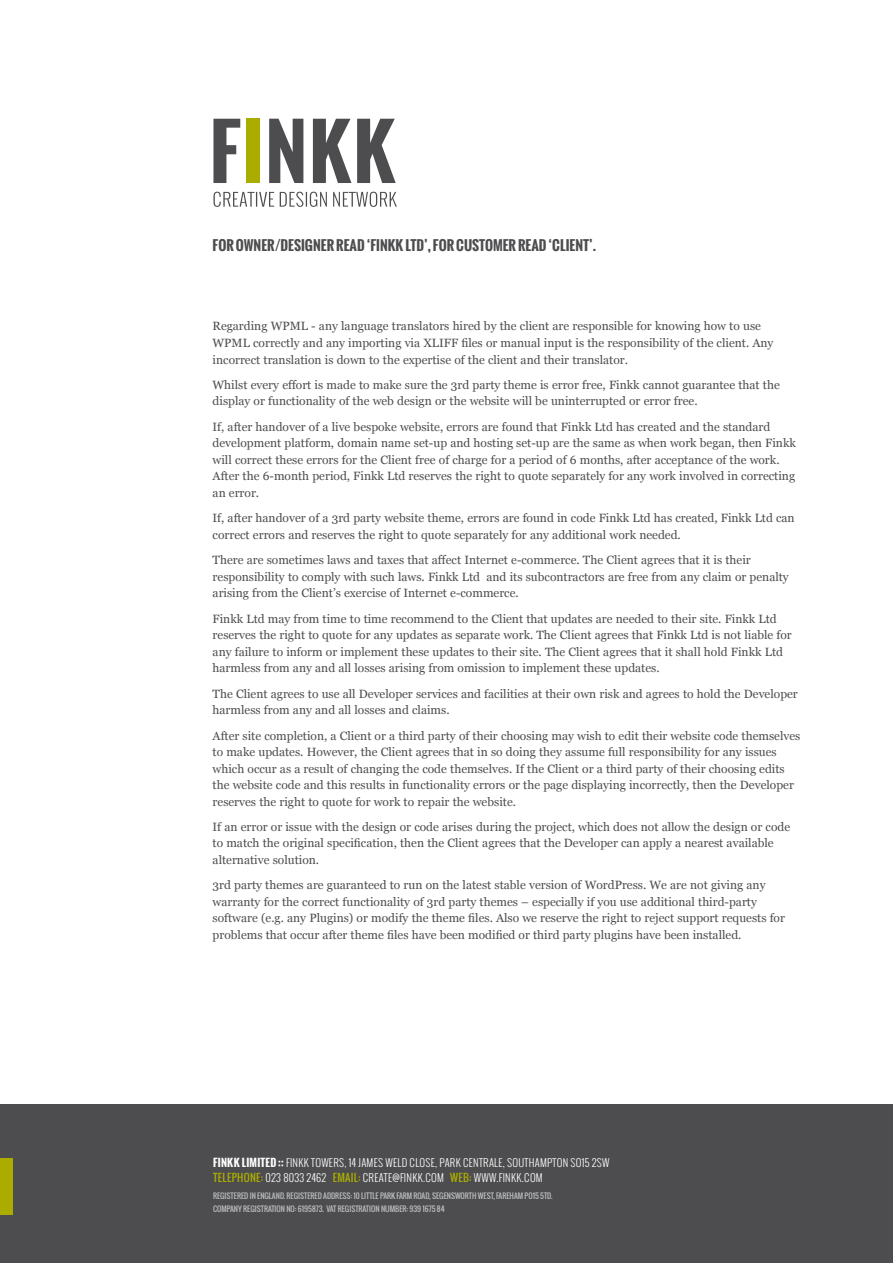
<style>
.page{position:relative;width:893px;height:1263px;background:#fff}
.page>*{position:absolute;margin:0;border:0;box-sizing:border-box;transform-origin:0 0}
.t1{font:700 13.5px "Oswald";color:#4d4d4f}
.t2{font:12px/16.5px "Georgia";color:#4d4d4f}
.t3{font:300 10.5px/15px "Oswald";letter-spacing:.025em;color:#fff}
.t4{font:700 10.5px "Oswald";color:#fff}
.t5{font:7.5px/13.5px "Oswald";color:#bcbec0}
.s1{font-weight:700}
.s2{font-weight:400;color:#aaad00}
</style>
<div class="page">
<svg style="left:269px;top:119px;width:127px;height:64px"></svg>
<div style="left:247px;top:119px;width:13px;height:64px;background:#aaad00"></div>
<svg style="left:213px;top:119px;width:27px;height:64px"></svg>
<svg style="left:213px;top:192px;width:184px;height:15px"></svg>
<div style="left:0;top:1104px;width:893px;height:159px;background:#4d4d4f"></div>
<div style="left:0;top:1158px;width:13px;height:56px;background:#aaad00"></div>
<p class="t1" style="left:213px;top:235px;width:385px">FOR OWNER/DESIGNER READ ‘FINKK LTD’, FOR CUSTOMER READ ‘CLIENT’.</p>
<p class="t2" style="left:213px;top:318px;width:562px">Regarding WPML - any language translators hired by the client are responsible for knowing how to use<br>WPML correctly and any importing via XLIFF files or manual input is the responsibility of the client. Any incorrect translation is down to the expertise of the client and their translator.</p>
<p class="t2" style="left:213px;top:376px;width:569px">Whilst every effort is made to make sure the 3rd party theme is error free, Finkk cannot guarantee that the display or functionality of the web design or the website will be uninterrupted or error free.</p>
<p class="t2" style="left:213px;top:418px;width:585px">If, after handover of a live bespoke website, errors are found that Finkk Ltd has created and the standard development platform, domain name set-up and hosting set-up are the same as when work began, then Finkk will correct these errors for the Client free of charge for a period of 6 months, after acceptance of the work.<br>After the 6-month period, Finkk Ltd reserves the right to quote separately for any work involved in correcting an error.</p>
<p class="t2" style="left:213px;top:509px;width:584px">If, after handover of a 3rd party website theme, errors are found in code Finkk Ltd has created, Finkk Ltd can correct errors and reserves the right to quote separately for any additional work needed.</p>
<p class="t2" style="left:213px;top:551px;width:578px">There are sometimes laws and taxes that affect Internet e-commerce. The Client agrees that it is their responsibility to comply with such laws. Finkk Ltd and its subcontractors are free from any claim or penalty arising from the Client’s exercise of Internet e-commerce.</p>
<p class="t2" style="left:213px;top:610px;width:581px">Finkk Ltd may from time to time recommend to the Client that updates are needed to their site. Finkk Ltd reserves the right to quote for any updates as separate work. The Client agrees that Finkk Ltd is not liable for any failure to inform or implement these updates to their site. The Client agrees that it shall hold Finkk Ltd harmless from any and all losses arising from omission to implement these updates.</p>
<p class="t2" style="left:213px;top:685px;width:587px">The Client agrees to use all Developer services and facilities at their own risk and agrees to hold the Developer harmless from any and all losses and claims.</p>
<p class="t2" style="left:213px;top:727px;width:589px">After site completion, a Client or a third party of their choosing may wish to edit their website code themselves to make updates. However, the Client agrees that in so doing they assume full responsibility for any issues which occur as a result of changing the code themselves. If the Client or a third party of their choosing edits the website code and this results in functionality errors or the page displaying incorrectly, then the Developer reserves the right to quote for work to repair the website.</p>
<p class="t2" style="left:213px;top:818px;width:579px">If an error or issue with the design or code arises during the project, which does not allow the design or code to match the original specification, then the Client agrees that the Developer can apply a nearest available alternative solution.</p>
<p class="t2" style="left:213px;top:876px;width:574px">3rd party themes are guaranteed to run on the latest stable version of WordPress. We are not giving any warranty for the correct functionality of 3rd party themes – especially if you use additional third-party software (e.g. any Plugins) or modify the theme files. Also we reserve the right to reject support requests for problems that occur after theme files have been modified or third party plugins have been installed.</p>
<p class="t4" style="left:213px;top:1155px;width:12px">FINKK</p>
<p class="t4" style="left:242px;top:1155px;width:11px">LIMITED</p>
<p class="t3" style="left:213px;top:1155px;width:391px;text-indent:65px"><span class="s1">::</span> FINKK TOWERS, 14 JAMES WELD CLOSE, PARK CENTRALE, SOUTHAMPTON SO15 2SW<br><span class="s2">TELEPHONE:</span> 023 8033 2462 <span class="s2">EMAIL:</span> CREATE@FINKK.COM <span class="s2">WEB:</span> WWW</p>
<p class="t3" style="left:496px;top:1170px;width:48px">.FINKK.COM</p>
<p class="t5" style="left:213px;top:1189px;width:341px">REGISTERED IN ENGLAND. REGISTERED ADDRESS: 10 LITTLE PARK FARM ROAD, SEGENSWORTH WEST, FAREHAM PO15 5TD.<br>COMPANY REGISTRATION NO: 6195873. VAT REGISTRATION NUMBER: 939 1675 84</p>
</div>
